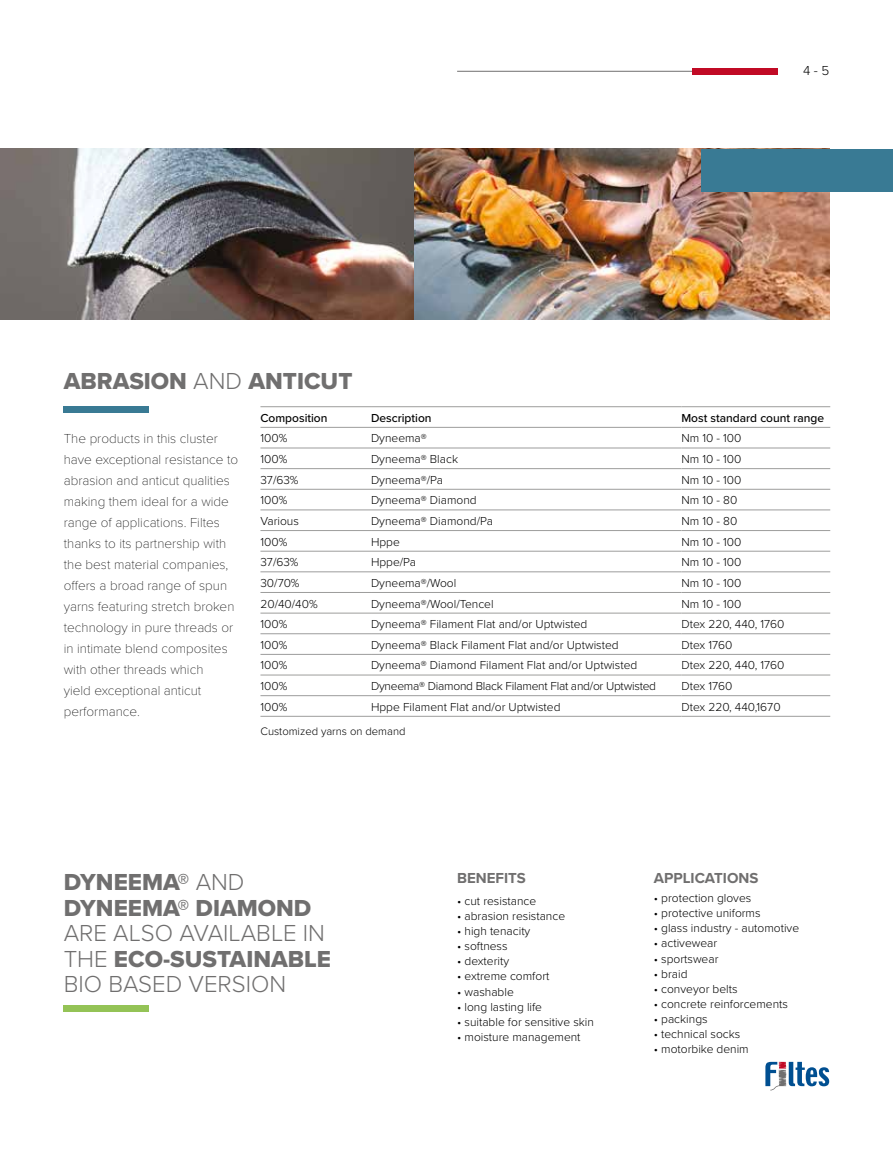
<style>
.page{position:relative;width:893px;height:1149px;background:#fff}
.page>*{position:absolute;margin:0;border:0;box-sizing:border-box;transform-origin:0 0}
.t1{font:24px/25.5px "Proxima Nova Extrabld";color:#706f6f}
.t2{font:300 24px "Proxima Nova";color:#706f6f}
.t3{font:700 15px "Proxima Nova";color:#706f6f}
.t4{font:100 13.5px/21px "Proxima Nova T";color:#000}
.t5{font:300 13.5px "Proxima Nova";color:#000}
.t6{font:300 12px "Proxima Nova";color:#000}
.t7{font:300 12px "Proxima Nova";letter-spacing:-.02em;color:#000}
.t8{font:500 12px "Proxima Nova";color:#000}
.t9{font:300 11.25px "Proxima Nova";color:#000}
.s1{font-family:"Proxima Nova";font-weight:300}
</style>
<div class="page">
<svg style="left:765px;top:1061px;width:64px;height:29px"></svg>
<hr style="left:457px;top:71px;width:235px;height:1px;background:#706f6f">
<div style="left:692px;top:68px;width:85px;height:6px;background:#c10a25"></div>
<img style="left:0;top:149px;width:829px;height:170px">
<hr style="left:260px;top:406px;width:111px;height:1px;background:#9d9d9c">
<hr style="left:371px;top:406px;width:310px;height:1px;background:#9d9d9c">
<hr style="left:681px;top:406px;width:149px;height:1px;background:#9d9d9c">
<hr style="left:260px;top:427px;width:111px;height:1px;background:#9d9d9c">
<hr style="left:371px;top:427px;width:310px;height:1px;background:#9d9d9c">
<hr style="left:681px;top:427px;width:149px;height:1px;background:#9d9d9c">
<hr style="left:260px;top:447px;width:111px;height:1px;background:#9d9d9c">
<hr style="left:371px;top:447px;width:310px;height:1px;background:#9d9d9c">
<hr style="left:681px;top:447px;width:149px;height:1px;background:#9d9d9c">
<hr style="left:260px;top:468px;width:111px;height:1px;background:#9d9d9c">
<hr style="left:371px;top:468px;width:310px;height:1px;background:#9d9d9c">
<hr style="left:681px;top:468px;width:149px;height:1px;background:#9d9d9c">
<hr style="left:260px;top:489px;width:111px;height:1px;background:#9d9d9c">
<hr style="left:371px;top:489px;width:310px;height:1px;background:#9d9d9c">
<hr style="left:681px;top:489px;width:149px;height:1px;background:#9d9d9c">
<hr style="left:260px;top:509px;width:111px;height:1px;background:#9d9d9c">
<hr style="left:371px;top:509px;width:310px;height:1px;background:#9d9d9c">
<hr style="left:681px;top:509px;width:149px;height:1px;background:#9d9d9c">
<hr style="left:260px;top:530px;width:111px;height:1px;background:#9d9d9c">
<hr style="left:371px;top:530px;width:310px;height:1px;background:#9d9d9c">
<hr style="left:681px;top:530px;width:149px;height:1px;background:#9d9d9c">
<hr style="left:260px;top:550px;width:111px;height:1px;background:#9d9d9c">
<hr style="left:371px;top:550px;width:310px;height:1px;background:#9d9d9c">
<hr style="left:681px;top:550px;width:149px;height:1px;background:#9d9d9c">
<hr style="left:260px;top:571px;width:111px;height:1px;background:#9d9d9c">
<hr style="left:371px;top:571px;width:310px;height:1px;background:#9d9d9c">
<hr style="left:681px;top:571px;width:149px;height:1px;background:#9d9d9c">
<hr style="left:260px;top:592px;width:111px;height:1px;background:#9d9d9c">
<hr style="left:371px;top:592px;width:310px;height:1px;background:#9d9d9c">
<hr style="left:681px;top:592px;width:149px;height:1px;background:#9d9d9c">
<hr style="left:260px;top:612px;width:111px;height:1px;background:#9d9d9c">
<hr style="left:371px;top:612px;width:310px;height:1px;background:#9d9d9c">
<hr style="left:681px;top:612px;width:149px;height:1px;background:#9d9d9c">
<hr style="left:260px;top:633px;width:111px;height:1px;background:#9d9d9c">
<hr style="left:371px;top:633px;width:310px;height:1px;background:#9d9d9c">
<hr style="left:681px;top:633px;width:149px;height:1px;background:#9d9d9c">
<hr style="left:260px;top:654px;width:111px;height:1px;background:#9d9d9c">
<hr style="left:371px;top:654px;width:310px;height:1px;background:#9d9d9c">
<hr style="left:681px;top:654px;width:149px;height:1px;background:#9d9d9c">
<hr style="left:260px;top:674px;width:111px;height:1px;background:#9d9d9c">
<hr style="left:371px;top:674px;width:310px;height:1px;background:#9d9d9c">
<hr style="left:681px;top:674px;width:149px;height:1px;background:#9d9d9c">
<hr style="left:260px;top:695px;width:111px;height:1px;background:#9d9d9c">
<hr style="left:371px;top:695px;width:310px;height:1px;background:#9d9d9c">
<hr style="left:681px;top:695px;width:149px;height:1px;background:#9d9d9c">
<hr style="left:260px;top:715px;width:111px;height:1px;background:#9d9d9c">
<hr style="left:371px;top:715px;width:310px;height:1px;background:#9d9d9c">
<hr style="left:681px;top:715px;width:149px;height:1px;background:#9d9d9c">
<div style="left:64px;top:406px;width:85px;height:6px;background:#397a94"></div>
<div style="left:702px;top:149px;width:191px;height:42px;background:#397a94"></div>
<div style="left:64px;top:1005px;width:85px;height:6px;background:#94c356"></div>
<h1 class="t1" style="left:64px;top:368px;width:290px">ABRASION <span class="s1">AND</span> ANTICUT</h1>
<p class="t5" style="left:803px;top:60px;width:28px">4 - 5</p>
<p class="t4" style="left:64px;top:426px;width:176px">The products in this cluster have exceptional resistance to abrasion and anticut qualities making them ideal for a wide range of applications. Filtes thanks to its partnership with the best material companies, offers a broad range of spun yarns featuring stretch broken technology in pure threads or in intimate blend composites with other threads which<br>yield exceptional anticut performance.</p>
<p class="t8" style="left:260px;top:408px;width:69px">Composition</p>
<p class="t8" style="left:371px;top:408px;width:62px">Description</p>
<p class="t8" style="left:681px;top:408px;width:144px">Most standard count range</p>
<p class="t6" style="left:260px;top:429px;width:28px">100%</p>
<p class="t6" style="left:371px;top:429px;width:57px">Dyneema®</p>
<p class="t6" style="left:681px;top:429px;width:62px">Nm 10 - 100</p>
<p class="t6" style="left:260px;top:450px;width:28px">100%</p>
<p class="t6" style="left:371px;top:450px;width:89px">Dyneema® Black</p>
<p class="t6" style="left:681px;top:450px;width:62px">Nm 10 - 100</p>
<p class="t6" style="left:260px;top:470px;width:40px">37/63%</p>
<p class="t6" style="left:371px;top:470px;width:74px">Dyneema®/Pa</p>
<p class="t6" style="left:681px;top:470px;width:62px">Nm 10 - 100</p>
<p class="t6" style="left:260px;top:491px;width:28px">100%</p>
<p class="t6" style="left:371px;top:491px;width:107px">Dyneema® Diamond</p>
<p class="t6" style="left:681px;top:491px;width:57px">Nm 10 - 80</p>
<p class="t6" style="left:260px;top:512px;width:40px">Various</p>
<p class="t6" style="left:371px;top:512px;width:123px">Dyneema® Diamond/Pa</p>
<p class="t6" style="left:681px;top:512px;width:57px">Nm 10 - 80</p>
<p class="t6" style="left:260px;top:532px;width:28px">100%</p>
<p class="t6" style="left:371px;top:532px;width:30px">Hppe</p>
<p class="t6" style="left:681px;top:532px;width:62px">Nm 10 - 100</p>
<p class="t6" style="left:260px;top:553px;width:40px">37/63%</p>
<p class="t6" style="left:371px;top:553px;width:47px">Hppe/Pa</p>
<p class="t6" style="left:681px;top:553px;width:62px">Nm 10 - 100</p>
<p class="t6" style="left:260px;top:573px;width:41px">30/70%</p>
<p class="t6" style="left:371px;top:573px;width:87px">Dyneema®/Wool</p>
<p class="t6" style="left:681px;top:573px;width:62px">Nm 10 - 100</p>
<p class="t6" style="left:260px;top:594px;width:59px">20/40/40%</p>
<p class="t6" style="left:371px;top:594px;width:124px">Dyneema®/Wool/Tencel</p>
<p class="t6" style="left:681px;top:594px;width:62px">Nm 10 - 100</p>
<p class="t6" style="left:260px;top:615px;width:28px">100%</p>
<p class="t6" style="left:371px;top:615px;width:218px">Dyneema® Filament Flat and/or Uptwisted</p>
<p class="t6" style="left:681px;top:615px;width:105px">Dtex 220, 440, 1760</p>
<p class="t6" style="left:260px;top:635px;width:28px">100%</p>
<p class="t6" style="left:371px;top:635px;width:249px">Dyneema® Black Filament Flat and/or Uptwisted</p>
<p class="t6" style="left:681px;top:635px;width:52px">Dtex 1760</p>
<p class="t6" style="left:260px;top:656px;width:28px">100%</p>
<p class="t6" style="left:371px;top:656px;width:268px">Dyneema® Diamond Filament Flat and/or Uptwisted</p>
<p class="t6" style="left:681px;top:656px;width:105px">Dtex 220, 440, 1760</p>
<p class="t6" style="left:260px;top:677px;width:28px">100%</p>
<p class="t7" style="left:371px;top:677px;width:287px">Dyneema® Diamond Black Filament Flat and/or Uptwisted</p>
<p class="t6" style="left:681px;top:677px;width:52px">Dtex 1760</p>
<p class="t6" style="left:260px;top:697px;width:28px">100%</p>
<p class="t6" style="left:371px;top:697px;width:191px">Hppe Filament Flat and/or Uptwisted</p>
<p class="t6" style="left:681px;top:697px;width:101px">Dtex 220, 440,1670</p>
<p class="t9" style="left:260px;top:723px;width:147px">Customized yarns on demand</p>
<h1 class="t1" style="left:64px;top:868px;width:249px">DYNEEMA® <span class="s1">AND<br></span>DYNEEMA® DIAMOND</h1>
<h1 class="t2" style="left:64px;top:915px;width:263px">ARE ALSO AVAILABLE IN</h1>
<h1 class="t1" style="left:64px;top:945px;width:269px"><span class="s1">THE</span> ECO-SUSTAINABLE</h1>
<h1 class="t2" style="left:64px;top:966px;width:224px">BIO BASED VERSION</h1>
<p class="t3" style="left:457px;top:866px;width:70px">BENEFITS</p>
<p class="t6" style="left:457px;top:892px;width:81px">• cut resistance</p>
<p class="t6" style="left:457px;top:907px;width:110px">• abrasion resistance</p>
<p class="t6" style="left:457px;top:922px;width:75px">• high tenacity</p>
<p class="t6" style="left:457px;top:937px;width:52px">• softness</p>
<p class="t6" style="left:457px;top:952px;width:54px">• dexterity</p>
<p class="t6" style="left:457px;top:967px;width:94px">• extreme comfort</p>
<p class="t6" style="left:457px;top:982px;width:58px">• washable</p>
<p class="t6" style="left:457px;top:997px;width:86px">• long lasting life</p>
<p class="t6" style="left:457px;top:1012px;width:138px">• suitable for sensitive skin</p>
<p class="t6" style="left:457px;top:1027px;width:125px">• moisture management</p>
<p class="t3" style="left:654px;top:866px;width:106px">APPLICATIONS</p>
<p class="t6" style="left:654px;top:889px;width:99px">• protection gloves</p>
<p class="t6" style="left:654px;top:904px;width:108px">• protective uniforms</p>
<p class="t6" style="left:654px;top:919px;width:147px">• glass industry - automotive</p>
<p class="t6" style="left:654px;top:934px;width:65px">• activewear</p>
<p class="t6" style="left:654px;top:949px;width:66px">• sportswear</p>
<p class="t6" style="left:654px;top:964px;width:35px">• braid</p>
<p class="t6" style="left:654px;top:979px;width:85px">• conveyor belts</p>
<p class="t6" style="left:654px;top:994px;width:136px">• concrete reinforcements</p>
<p class="t6" style="left:654px;top:1009px;width:55px">• packings</p>
<p class="t6" style="left:654px;top:1024px;width:88px">• technical socks</p>
<p class="t6" style="left:654px;top:1039px;width:96px">• motorbike denim</p>
</div>
